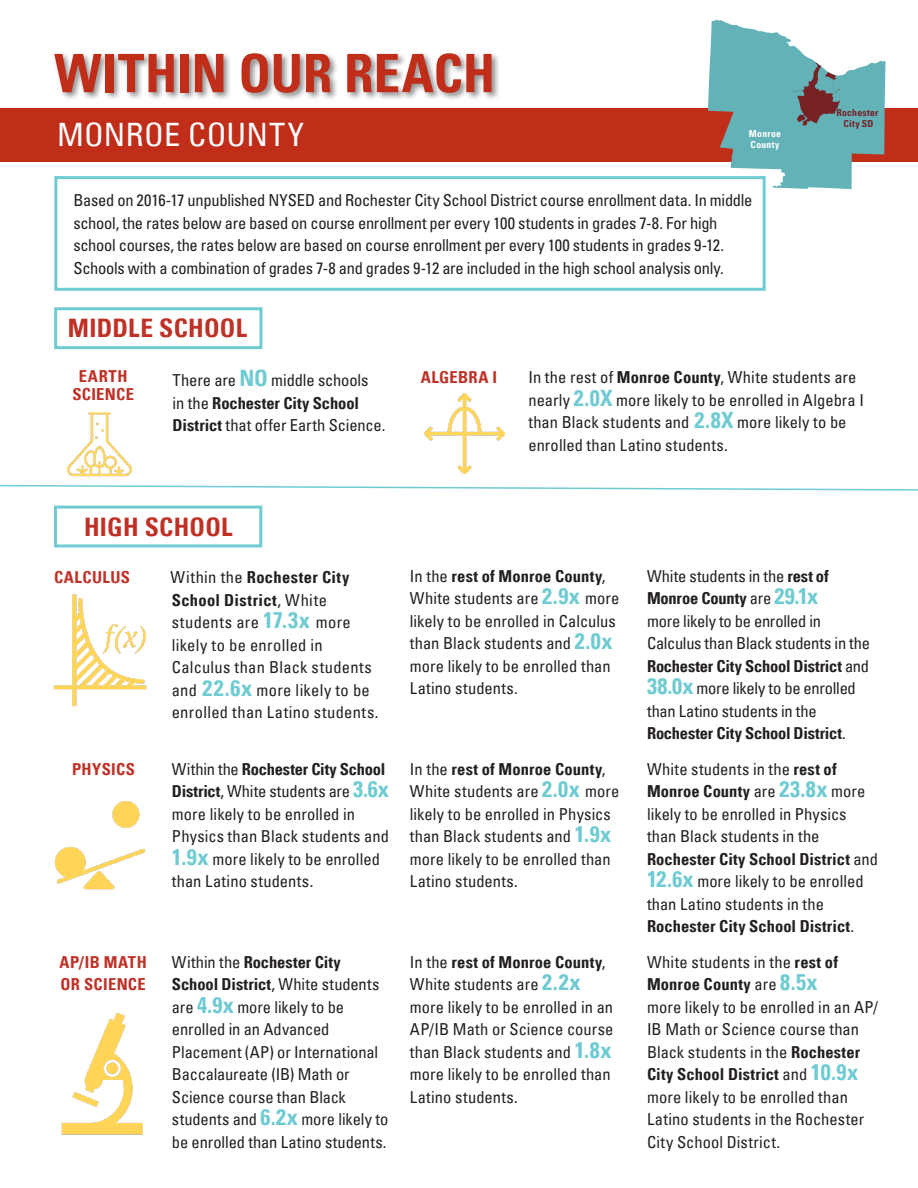
<style>
.page{position:relative;width:918px;height:1188px;background:#fff}
.page>*{position:absolute;margin:0;border:0;box-sizing:border-box;transform-origin:0 0}
.BODY_TEXT{font:700 condensed 52.95px "Univers LT";color:#c02d19}
.t1{font:condensed 32.25px "Univers LT";letter-spacing:.005em;color:#fff}
.BODY_TEXT-2{font:700 condensed 25.5px "Univers LT";letter-spacing:.01em;color:#bf3126}
.List_Paragraph{font:condensed 16.5px/22.5px "Univers Com 57";letter-spacing:.005em;color:#231f20}
.List_Paragraph-2{font:condensed 16.5px/22.5px "Univers";letter-spacing:-.015em;color:#231f20}
.List_Paragraph-3{font:condensed 16.5px/22.5px "Univers Com 57";letter-spacing:-.015em;color:#231f20}
.List_Paragraph-4{font:condensed 16.5px/22.5px "Univers";letter-spacing:.005em;color:#231f20}
.List_Paragraph-5{font:700 condensed 16.5px/17.9px "Univers LT";letter-spacing:.025em;color:#bf3126;text-align:center}
.List_Paragraph-6{font:16.5px/22.5px "Univers Com 67 Bold Cond";letter-spacing:.02em;color:#bf3126}
.t2{font:700 condensed 9.6px "Univers LT";letter-spacing:.03em;color:#762023}
.t3{font:700 condensed 9.6px "Univers LT";letter-spacing:.03em;color:#fff}
.s1{font-family:"Univers Com 67 Bold Cond";font-stretch:normal;font-size:22.5px;color:#6fcbd2}
.s2{font-family:"Univers Com 67 Bold Cond";font-stretch:normal}
.s3{font-family:"Univers"}
</style>
<div class="page">
<div style="left:0;top:108px;width:918px;height:54px;background:#c02d19"></div>
<div style="left:52px;top:51px;width:449px;height:51px;background:#231f20;opacity:.5"></div>
<div style="left:54px;top:307px;width:208px;height:42px;border:3px solid #6fcbd2"></div>
<div style="left:54px;top:506px;width:208px;height:41px;border:3px solid #6fcbd2"></div>
<svg style="left:0;top:484px;width:918px;height:7px"></svg>
<img style="left:61px;top:1012px;width:82px;height:123px">
<img style="left:53px;top:594px;width:94px;height:113px">
<img style="left:54px;top:800px;width:92px;height:90px">
<svg style="left:708px;top:20px;width:178px;height:169px"></svg>
<img style="left:67px;top:412px;width:65px;height:65px">
<img style="left:425px;top:394px;width:80px;height:80px">
<div style="left:54px;top:176px;width:712px;height:115px;border:3px solid #6fcbd2"></div>
<p class="BODY_TEXT" style="left:54px;top:41px;width:442px">WITHIN OUR REACH</p>
<p class="t1" style="left:57px;top:114px;width:248px">MONROE COUNTY</p>
<p class="t3" style="left:749px;top:128px;width:34px">Monroe</p>
<p class="t3" style="left:751px;top:139px;width:30px">County</p>
<p class="List_Paragraph-2" style="left:73px;top:189px;width:681px">Based on 2016-17 unpublished NYSED and Rochester City School District course enrollment data. In middle school, the rates below are based on course enrollment per every 100 students in grades 7-8. For high school courses, the rates below are based on course enrollment per every 100 students in grades 9-12.<br>Schools with a combination of grades 7-8 and grades 9-12 are included in the high school analysis only.</p>
<p class="BODY_TEXT-2" style="left:68px;top:313px;width:181px">MIDDLE SCHOOL</p>
<p class="t2" style="left:836px;top:107px;width:44px">Rochester</p>
<p class="t2" style="left:844px;top:118px;width:31px">City SD</p>
<p class="List_Paragraph-5" style="left:72px;top:367px;width:63px">EARTH<br>SCIENCE</p>
<p class="List_Paragraph-2" style="left:173px;top:369px;width:214px">There are <span class="s1">NO</span> middle schools<br>in the <span class="s2">Rochester City School<br>District</span> that offer Earth Science.</p>
<p class="List_Paragraph-4" style="left:528px;top:366px;width:337px">In the rest of <span class="s2">Monroe County</span>, White students are nearly <span class="s1">2.0X</span> more likely to be enrolled in Algebra I than Black students and <span class="s1">2.8X</span> more likely to be enrolled than Latino students.</p>
<p class="List_Paragraph-5" style="left:421px;top:368px;width:78px">ALGEBRA I</p>
<p class="BODY_TEXT-2" style="left:84px;top:511px;width:150px">HIGH SCHOOL</p>
<p class="List_Paragraph-5" style="left:54px;top:568px;width:77px">CALCULUS</p>
<p class="List_Paragraph" style="left:171px;top:566px;width:210px"><span class="s3">Within the</span> <span class="s2">Rochester City<br>School District</span><span class="s3">,</span> White students are <span class="s1">17.3x</span> more likely to be enrolled in<br>Calculus than Black students and <span class="s1">22.6x</span> more likely to be enrolled than Latino students.</p>
<p class="List_Paragraph" style="left:410px;top:565px;width:211px">In the <span class="s2">rest of Monroe County</span>,<br>White students are <span class="s1">2.9x</span> more likely to be enrolled in Calculus than Black students and <span class="s1">2.0x </span>more likely to be enrolled than<br>Latino students.</p>
<p class="List_Paragraph" style="left:647px;top:565px;width:183px">White students in the <span class="s2">rest of<br>Monroe County</span> are <span class="s1">29.1x</span></p>
<p class="List_Paragraph-3" style="left:647px;top:610px;width:225px">more likely to be enrolled in<br>Calculus than Black students in the<br><span class="s2">Rochester City School District</span> and<br><span class="s1">38.0x</span> more likely to be enrolled than Latino students in the<br><span class="s2">Rochester City School District</span>.</p>
<p class="List_Paragraph-6" style="left:72px;top:757px;width:64px">PHYSICS</p>
<p class="List_Paragraph" style="left:172px;top:757px;width:218px">Within the <span class="s2">Rochester City School<br>District</span>, White students are <span class="s1">3.6x </span>more likely to be enrolled in<br>Physics than Black students and<br><span class="s1">1.9x</span> more likely to be enrolled than Latino students.</p>
<p class="List_Paragraph" style="left:410px;top:757px;width:211px">In the <span class="s2">rest of Monroe County</span>,<br>White students are <span class="s1">2.0x</span> more likely to be enrolled in Physics than Black students and <span class="s1">1.9x </span>more likely to be enrolled than<br>Latino students.</p>
<p class="List_Paragraph" style="left:647px;top:757px;width:233px">White students in the <span class="s2">rest of<br>Monroe County</span> are <span class="s1">23.8x</span> more likely to be enrolled in Physics than Black students in the<br><span class="s2">Rochester City School District</span> and<br><span class="s1">12.6x</span> more likely to be enrolled than Latino students in the<br><span class="s2">Rochester City School District</span>.</p>
<p class="List_Paragraph-6" style="left:60px;top:951px;width:89px">AP/IB MATH<br>OR SCIENCE</p>
<p class="List_Paragraph" style="left:172px;top:951px;width:218px">Within the <span class="s2">Rochester City<br>School District</span>, White students are <span class="s1">4.9x</span> more likely to be enrolled in an Advanced<br>Placement (AP) or International<br>Baccalaureate (IB) Math or<br>Science course than Black students and <span class="s1">6.2x</span> more likely to be enrolled than Latino students.</p>
<p class="List_Paragraph" style="left:410px;top:951px;width:197px">In the <span class="s2">rest of Monroe County</span>,<br>White students are <span class="s1">2.2x</span></p>
<p class="List_Paragraph" style="left:410px;top:996px;width:205px">more likely to be enrolled in an<br>AP/IB Math or Science course than Black students and <span class="s1">1.8x </span>more likely to be enrolled than<br>Latino students.</p>
<p class="List_Paragraph" style="left:647px;top:951px;width:192px">White students in the <span class="s2">rest of<br>Monroe County</span> are <span class="s1">8.5x</span></p>
<p class="List_Paragraph" style="left:647px;top:996px;width:233px">more likely to be enrolled in an AP/<br>IB Math or Science course than<br>Black students in the <span class="s2">Rochester<br>City School District</span> and <span class="s1">10.9x </span>more likely to be enrolled than<br>Latino students in the Rochester<br>City School District.</p>
</div>
